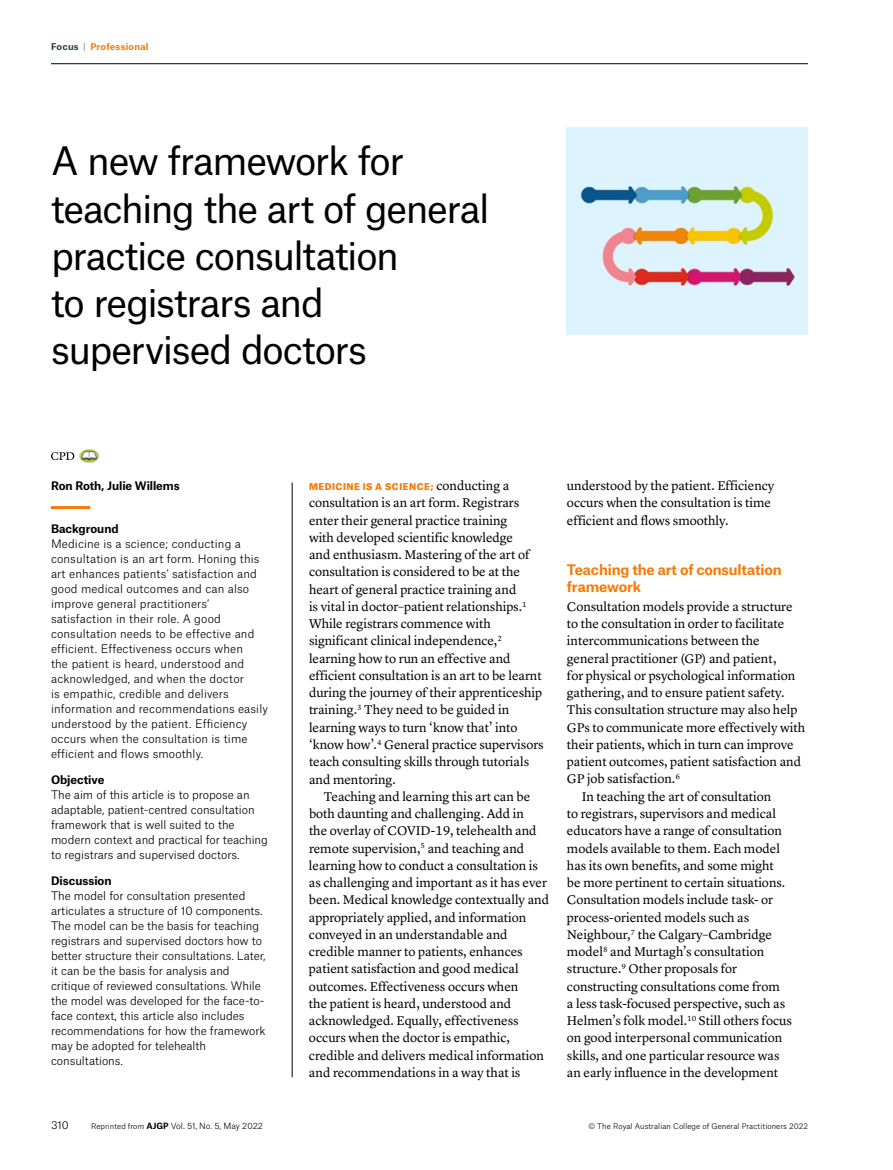
<style>
.page{position:relative;width:893px;height:1170px;background:#fff}
.page>*{position:absolute;margin:0;border:0;box-sizing:border-box;transform-origin:0 0}
.t1{font:37.5px/47.2px "Atlas Grotesk";letter-spacing:-.035em;color:#000}
.t2{font:700 13.8px/17.2px "Atlas Grotesk";letter-spacing:-.01em;color:#f77a07}
.t3{font:13.2px/17.2px "Lyon Text";color:#000}
.t4{font:300 11.25px/15px "Atlas Grotesk";letter-spacing:.005em;color:#000}
.t5{font:700 11.25px "Atlas Grotesk";letter-spacing:-.005em;color:#000}
.t6{font:300 10.5px "Atlas Grotesk";color:#000}
.t7{font:900 9px "Atlas Grotesk";letter-spacing:.06em;color:#f77a07}
.t8{font:700 9px "Atlas Grotesk";letter-spacing:.025em;color:#f77a07}
.t9{font:300 8.25px "Atlas Grotesk";letter-spacing:-.005em;color:#000}
.t10{font:300 7.5px "Atlas Grotesk";letter-spacing:.01em;color:#000}
.s1{color:#2d4141}
.s2{font-weight:100;color:#2d4141}
.s3{font-family:"Lyon Text";font-weight:400;font-size:13.2px;color:#000}
.s4{font-size:7.5px}
.s5{font-weight:700}
</style>
<div class="page">
<hr style="left:51px;top:63px;width:757px;height:1px;background:#000">
<svg style="left:51px;top:449px;width:48px;height:14px"></svg>
<hr style="left:51px;top:506px;width:39px;height:3px;background:#f77a07">
<hr style="left:292px;top:482px;width:1px;height:595px;background:#000">
<img style="left:567px;top:128px;width:241px;height:207px">
<p class="t8" style="left:51px;top:40px;width:99px"><span class="s1">Focus</span> <span class="s2">|</span> Professional</p>
<h1 class="t1" style="left:51px;top:133px;width:440px">A new framework for teaching the art of general practice consultation<br>to registrars and supervised doctors</h1>
<p class="t5" style="left:51px;top:476px;width:130px">Ron Roth, Julie Willems</p>
<p class="t5" style="left:51px;top:520px;width:69px">Background</p>
<p class="t4" style="left:51px;top:535px;width:218px">Medicine is a science; conducting a consultation is an art form. Honing this art enhances patients’ satisfaction and good medical outcomes and can also improve general practitioners’ satisfaction in their role. A good consultation needs to be effective and efficient. Effectiveness occurs when<br>the patient is heard, understood and acknowledged, and when the doctor<br>is empathic, credible and delivers information and recommendations easily understood by the patient. Efficiency occurs when the consultation is time efficient and flows smoothly.</p>
<p class="t5" style="left:51px;top:770px;width:55px">Objective</p>
<p class="t4" style="left:51px;top:786px;width:218px">The aim of this article is to propose an adaptable, patient-centred consultation framework that is well suited to the modern context and practical for teaching to registrars and supervised doctors.</p>
<p class="t5" style="left:51px;top:871px;width:62px">Discussion</p>
<p class="t4" style="left:51px;top:886px;width:216px">The model for consultation presented articulates a structure of 10 components.<br>The model can be the basis for teaching registrars and supervised doctors how to better structure their consultations. Later, it can be the basis for analysis and critique of reviewed consultations. While the model was developed for the face-to&shy;face context, this article also includes recommendations for how the framework may be adopted for telehealth consultations.</p>
<p class="t7" style="left:309px;top:479px;width:202px">MEDICINE IS A SCIENCE; <span class="s3">conducting a</span></p>
<p class="t3" style="left:309px;top:493px;width:236px">consultation is an art form. Registrars enter their general practice training<br>with developed scientific knowledge<br>and enthusiasm. Mastering of the art of consultation is considered to be at the heart of general practice training and<br>is vital in doctor–patient relationships.<sup>1<br></sup>While registrars commence with significant clinical independence,<sup>2 </sup>learning how to run an effective and efficient consultation is an art to be learnt during the journey of their apprenticeship training.<sup>3</sup> They need to be guided in learning ways to turn ‘know that’ into ‘know how’.<sup>4</sup> General practice supervisors teach consulting skills through tutorials and mentoring.</p>
<p class="t3" style="left:309px;top:786px;width:242px;text-indent:15px">Teaching and learning this art can be both daunting and challenging. Add in<br>the overlay of COVID-19, telehealth and remote supervision,<sup>5</sup> and teaching and learning how to conduct a consultation is as challenging and important as it has ever been. Medical knowledge contextually and appropriately applied, and information conveyed in an understandable and credible manner to patients, enhances patient satisfaction and good medical outcomes. Effectiveness occurs when<br>the patient is heard, understood and acknowledged. Equally, effectiveness occurs when the doctor is empathic, credible and delivers medical information and recommendations in a way that is</p>
<p class="t3" style="left:567px;top:476px;width:209px">understood by the patient. Efficiency occurs when the consultation is time efficient and flows smoothly.</p>
<p class="t2" style="left:567px;top:559px;width:216px">Teaching the art of consultation framework</p>
<p class="t3" style="left:567px;top:596px;width:227px">Consultation models provide a structure</p>
<p class="t3" style="left:567px;top:614px;width:219px">to the consultation in order to facilitate</p>
<p class="t3" style="left:567px;top:631px;width:194px">intercommunications between the</p>
<p class="t3" style="left:567px;top:648px;width:211px">general practitioner (GP) and patient,</p>
<p class="t3" style="left:567px;top:665px;width:230px">for physical or psychological information</p>
<p class="t3" style="left:567px;top:683px;width:219px">gathering, and to ensure patient safety.</p>
<p class="t3" style="left:567px;top:700px;width:232px">This consultation structure may also help</p>
<p class="t3" style="left:567px;top:717px;width:240px">GPs to communicate more effectively with</p>
<p class="t3" style="left:567px;top:734px;width:228px">their patients, which in turn can improve</p>
<p class="t3" style="left:567px;top:752px;width:236px">patient outcomes, patient satisfaction and</p>
<p class="t3" style="left:567px;top:769px;width:114px">GP job satisfaction.<sup>6</sup></p>
<p class="t3" style="left:582px;top:786px;width:191px">In teaching the art of consultation</p>
<p class="t3" style="left:567px;top:803px;width:211px">to registrars, supervisors and medical</p>
<p class="t3" style="left:567px;top:821px;width:217px">educators have a range of consultation</p>
<p class="t3" style="left:567px;top:838px;width:215px">models available to them. Each model</p>
<p class="t3" style="left:567px;top:855px;width:208px">has its own benefits, and some might</p>
<p class="t3" style="left:567px;top:872px;width:220px">be more pertinent to certain situations.</p>
<p class="t3" style="left:567px;top:890px;width:208px">Consultation models include task- or</p>
<p class="t3" style="left:567px;top:907px;width:184px">process-oriented models such as</p>
<p class="t3" style="left:567px;top:924px;width:206px">Neighbour,<sup>7</sup> the Calgary–Cambridge</p>
<p class="t3" style="left:567px;top:941px;width:199px">model<sup>8</sup> and Murtagh’s consultation</p>
<p class="t3" style="left:567px;top:959px;width:172px">structure.<sup>9</sup> Other proposals for</p>
<p class="t3" style="left:567px;top:976px;width:214px">constructing consultations come from</p>
<p class="t3" style="left:567px;top:993px;width:220px">a less task-focused perspective, such as</p>
<p class="t3" style="left:567px;top:1010px;width:227px">Helmen’s folk model.<sup>10</sup> Still others focus</p>
<p class="t3" style="left:567px;top:1028px;width:217px">on good interpersonal communication</p>
<p class="t3" style="left:567px;top:1045px;width:214px">skills, and one particular resource was</p>
<p class="t3" style="left:567px;top:1062px;width:213px">an early influence in the development</p>
<p class="t6" style="left:51px;top:1116px;width:19px">310</p>
<p class="t9" style="left:91px;top:1118px;width:173px"><span class="s4">Reprinted from</span> <span class="s5">AJGP</span> Vol. 51, No. 5, May 2022</p>
<p class="t10" style="left:588px;top:1119px;width:221px">© The Royal Australian College of General Practitioners 2022</p>
</div>
